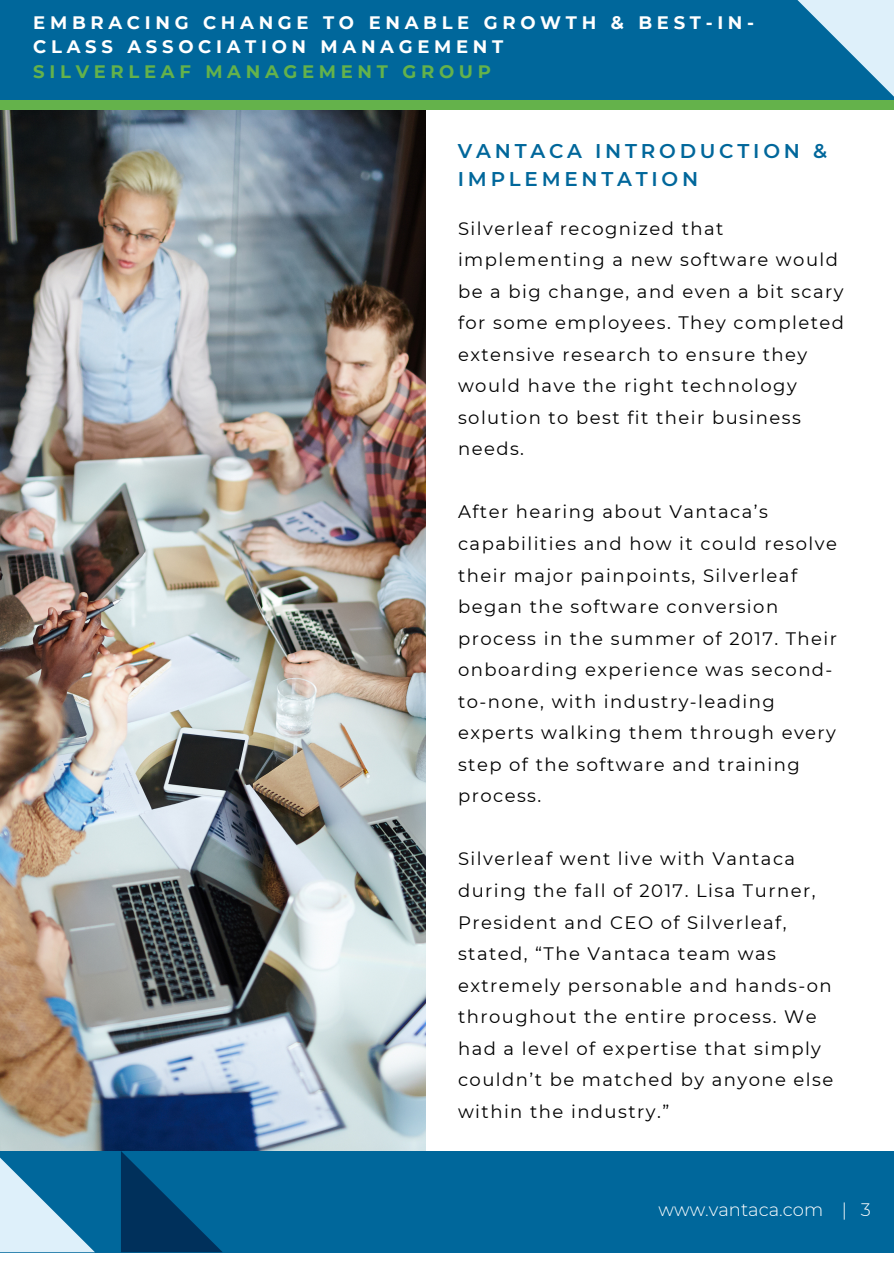
<style>
.page{position:relative;width:894px;height:1264px;background:#fff}
.page>*{position:absolute;margin:0;border:0;box-sizing:border-box;transform-origin:0 0}
.t1{font:600 19.8px/28.2px "Montserrat";letter-spacing:.19em;color:#00679b}
.t2{font:18px/31.5px "Montserrat";letter-spacing:.08em;color:#000}
.t3{font:700 18px/24.8px "Montserrat";letter-spacing:.26em;color:#fff}
.t4{font:700 18px "Montserrat";letter-spacing:.26em;color:#64b24b}
.t5{font:300 18px "Montserrat";color:#fff}
</style>
<div class="page">
<img style="left:0;top:110px;width:425px;height:1040px">
<div style="left:0;top:1150px;width:893px;height:102px;background:#00679b"></div>
<svg style="left:121px;top:1150px;width:102px;height:102px"></svg>
<div style="left:0;top:0;width:893px;height:101px;background:#00679b"></div>
<svg style="left:0;top:1157px;width:95px;height:95px"></svg>
<div style="left:0;top:100px;width:893px;height:10px;background:#64b24b"></div>
<svg style="left:797px;top:0;width:96px;height:96px"></svg>
<p class="t3" style="left:33px;top:9px;width:722px">EMBRACING CHANGE TO ENABLE GROWTH &amp; BEST-IN-<br>CLASS ASSOCIATION MANAGEMENT</p>
<p class="t4" style="left:33px;top:59px;width:459px">SILVERLEAF MANAGEMENT GROUP</p>
<p class="t1" style="left:457px;top:136px;width:370px">VANTACA INTRODUCTION &amp;<br>IMPLEMENTATION</p>
<p class="t2" style="left:458px;top:212px;width:387px">Silverleaf recognized that implementing a new software would be a big change, and even a bit scary for some employees. They completed extensive research to ensure they would have the right technology solution to best fit their business needs.</p>
<p class="t2" style="left:458px;top:495px;width:380px">After hearing about Vantaca’s capabilities and how it could resolve their major painpoints, Silverleaf began the software conversion process in the summer of 2017. Their onboarding experience was second&shy;to-none, with industry-leading experts walking them through every step of the software and training process.</p>
<p class="t2" style="left:458px;top:842px;width:377px">Silverleaf went live with Vantaca during the fall of 2017. Lisa Turner,<br>President and CEO of Silverleaf, stated, “The Vantaca team was extremely personable and hands-on throughout the entire process. We had a level of expertise that simply couldn’t be matched by anyone else within the industry.”</p>
<p class="t5" style="left:658px;top:1196px;width:214px">www.vantaca.com | 3</p>
</div>
